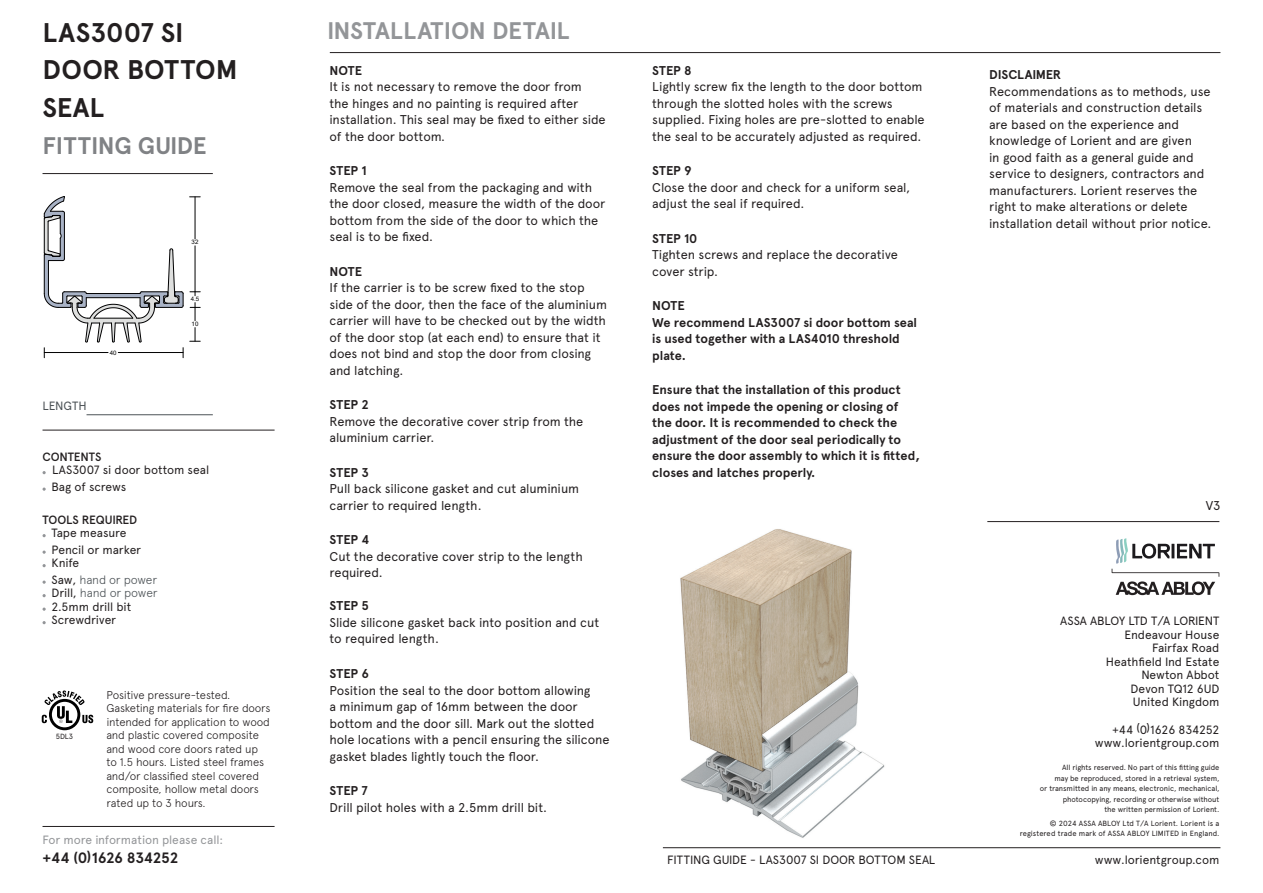
<style>
.page{position:relative;width:1263px;height:893px;background:#fff}
.page>*{position:absolute;margin:0;border:0;box-sizing:border-box;transform-origin:0 0}
.Main_Header_Title_Grey{font:700 27px/37.5px "Apercu Pro";color:#231f20}
.t1{font:700 24px "Apercu Pro";letter-spacing:-.015em;color:#939598}
.t2{font:700 24px "Apercu Pro";letter-spacing:-.01em;color:#808285}
.t3{font:700 15px "Apercu Pro";letter-spacing:-.02em;color:#231f20}
.Step_Headers{font:12.75px/16.5px "Apercu Pro";letter-spacing:-.01em;color:#231f20}
.Step_copy{font:12.75px/16.5px "Apercu Pro";letter-spacing:-.01em;color:#231f20}
.Step_Headers-2{font:700 12.75px/16.5px "Apercu Pro";letter-spacing:-.005em;color:#231f20}
.Cover_Copy__content_tools{font:12px/13.5px "Apercu Pro";letter-spacing:-.01em;color:#231f20;text-align:right}
.Footer_Regular{font:12px "Apercu Pro";letter-spacing:-.01em;color:#231f20}
.t4{font:12px "Apercu Pro";letter-spacing:-.01em;color:#939598}
.Cover__Heads__content_tools{font:500 12px "Apercu Pro";letter-spacing:-.015em;color:#231f20}
.t5{font:12px "Apercu Pro";color:#4c5256}
.t6{font:300 11.25px/13.5px "Apercu Pro";letter-spacing:-.015em;color:#231f20}
.t7{font:7.5px/10.5px "Apercu Pro";letter-spacing:-.005em;color:#231f20;text-align:right}
.t8{font:6.15px "Arial";color:#000001}
.s1{font-weight:300;color:#4c5256}
.s2{font-weight:700}
</style>
<div class="page">
<hr style="left:330px;top:52px;width:890px;height:1px;background:#231f20">
<hr style="left:43px;top:826px;width:232px;height:1px;background:#231f20">
<hr style="left:663px;top:847px;width:557px;height:1px;background:#231f20">
<hr style="left:987px;top:521px;width:232px;height:1px;background:#231f20">
<svg style="left:1111px;top:538px;width:108px;height:57px"></svg>
<img style="left:680px;top:529px;width:205px;height:309px">
<hr style="left:43px;top:430px;width:232px;height:1px;background:#231f20">
<hr style="left:43px;top:173px;width:170px;height:1px;background:#231f20">
<hr style="left:87px;top:414px;width:126px;height:1px;background:#4c5256">
<hr style="left:118px;top:352px;width:65px;height:1px;background:#000001">
<hr style="left:44px;top:352px;width:64px;height:1px;background:#000001">
<svg style="left:190px;top:328px;width:10px;height:14px"></svg>
<svg style="left:190px;top:303px;width:10px;height:18px"></svg>
<hr style="left:195px;top:246px;width:1px;height:46px;background:#000001">
<hr style="left:195px;top:197px;width:1px;height:42px;background:#000001">
<svg style="left:190px;top:292px;width:10px;height:4px"></svg>
<svg style="left:44px;top:196px;width:140px;height:146px"></svg>
<svg style="left:49px;top:699px;width:31px;height:31px"></svg>
<div style="left:52px;top:702px;width:25px;height:25px;background:#fff;border-radius:50%"></div>
<svg style="left:42px;top:690px;width:51px;height:33px"></svg>
<p class="Main_Header_Title_Grey" style="left:43px;top:12px;width:197px">LAS3007 SI<br>DOOR BOTTOM<br>SEAL</p>
<p class="t2" style="left:43px;top:128px;width:165px">FITTING GUIDE</p>
<p class="t8" style="left:192px;top:238px;width:8px">32</p>
<p class="t5" style="left:43px;top:397px;width:46px">LENGTH</p>
<p class="t8" style="left:110px;top:348px;width:8px">40</p>
<p class="t8" style="left:191px;top:295px;width:10px">4.5</p>
<p class="t8" style="left:192px;top:320px;width:8px">10</p>
<p class="Cover__Heads__content_tools" style="left:43px;top:447px;width:61px">CONTENTS</p>
<p class="Cover_Copy__content_tools" style="left:52px;top:462px;width:159px">LAS3007 si door bottom seal</p>
<p class="Cover_Copy__content_tools" style="left:52px;top:479px;width:76px">Bag of screws</p>
<p class="Cover__Heads__content_tools" style="left:43px;top:510px;width:96px">TOOLS REQUIRED</p>
<p class="Cover_Copy__content_tools" style="left:52px;top:525px;width:77px">Tape measure</p>
<p class="Cover_Copy__content_tools" style="left:52px;top:542px;width:91px;text-align:left">Pencil or marker<br>Knife</p>
<p class="Cover_Copy__content_tools" style="left:52px;top:572px;width:108px;text-align:left">Saw, <span class="s1">hand or power<br></span>Drill, <span class="s1">hand or power<br></span>2.5mm drill bit<br>Screwdriver</p>
<p class="t7" style="left:56px;top:731px;width:19px">5DL3</p>
<p class="t6" style="left:106px;top:687px;width:166px">Positive pressure-tested.<br>Gasketing materials for fire doors intended for application to wood and plastic covered composite and wood core doors rated up to 1.5 hours. Listed steel frames and/or classified steel covered composite, hollow metal doors rated up to 3 hours.</p>
<p class="t4" style="left:43px;top:830px;width:182px">For more information please call:</p>
<p class="t3" style="left:43px;top:847px;width:137px">+44 (0)1626 834252</p>
<h2 class="t1" style="left:327px;top:12px;width:244px">INSTALLATION DETAIL</h2>
<p class="Step_Headers" style="left:330px;top:61px;width:278px"><span class="s2">NOTE<br></span>It is not necessary to remove the door from<br>the hinges and no painting is required after installation. This seal may be fixed to either side of the door bottom.</p>
<p class="Step_Headers-2" style="left:330px;top:162px;width:39px">STEP 1</p>
<p class="Step_Headers" style="left:330px;top:178px;width:277px">Remove the seal from the packaging and with the door closed, measure the width of the door bottom from the side of the door to which the seal is to be fixed.</p>
<p class="Step_Headers" style="left:330px;top:262px;width:279px"><span class="s2">NOTE<br></span>If the carrier is to be screw fixed to the stop side of the door, then the face of the aluminium carrier will have to be checked out by the width of the door stop (at each end) to ensure that it does not bind and stop the door from closing and latching.</p>
<p class="Step_Headers-2" style="left:330px;top:396px;width:41px">STEP 2</p>
<p class="Step_Headers" style="left:330px;top:412px;width:255px">Remove the decorative cover strip from the aluminium carrier.</p>
<p class="Step_Headers" style="left:330px;top:463px;width:251px"><span class="s2">STEP 3<br></span>Pull back silicone gasket and cut aluminium carrier to required length.</p>
<p class="Step_Headers" style="left:330px;top:531px;width:255px"><span class="s2">STEP 4<br></span>Cut the decorative cover strip to the length required.</p>
<p class="Step_copy" style="left:330px;top:597px;width:271px"><span class="s2">STEP 5<br></span>Slide silicone gasket back into position and cut to required length.</p>
<p class="Step_Headers-2" style="left:330px;top:664px;width:41px">STEP 6</p>
<p class="Step_Headers" style="left:330px;top:681px;width:281px">Position the seal to the door bottom allowing<br>a minimum gap of 16mm between the door bottom and the door sill. Mark out the slotted hole locations with a pencil ensuring the silicone gasket blades lightly touch the floor.</p>
<p class="Step_Headers-2" style="left:330px;top:781px;width:40px">STEP 7</p>
<p class="Step_Headers" style="left:330px;top:798px;width:219px">Drill pilot holes with a 2.5mm drill bit.</p>
<p class="Step_Headers" style="left:652px;top:61px;width:274px"><span class="s2">STEP 8<br></span>Lightly screw fix the length to the door bottom through the slotted holes with the screws supplied. Fixing holes are pre-slotted to enable the seal to be accurately adjusted as required.</p>
<p class="Step_Headers-2" style="left:652px;top:162px;width:41px">STEP 9</p>
<p class="Step_Headers" style="left:652px;top:178px;width:259px">Close the door and check for a uniform seal, adjust the seal if required.</p>
<p class="Step_Headers-2" style="left:652px;top:229px;width:47px">STEP 10</p>
<p class="Step_Headers" style="left:652px;top:245px;width:247px">Tighten screws and replace the decorative cover strip.</p>
<p class="Step_Headers-2" style="left:652px;top:297px;width:266px">NOTE<br>We recommend LAS3007 si door bottom seal is used together with a LAS4010 threshold plate.</p>
<p class="Step_Headers-2" style="left:652px;top:381px;width:269px">Ensure that the installation of this product does not impede the opening or closing of the door. It is recommended to check the adjustment of the door seal periodically to ensure the door assembly to which it is fitted, closes and latches properly.</p>
<p class="Footer_Regular" style="left:667px;top:851px;width:270px">FITTING GUIDE - LAS3007 SI DOOR BOTTOM SEAL</p>
<p class="Step_Headers-2" style="left:989px;top:66px;width:73px">DISCLAIMER</p>
<p class="Step_copy" style="left:989px;top:82px;width:224px">Recommendations as to methods, use of materials and construction details are based on the experience and knowledge of Lorient and are given<br>in good faith as a general guide and service to designers, contractors and manufacturers. Lorient reserves the right to make alterations or delete installation detail without prior notice.</p>
<p class="Step_copy" style="left:1206px;top:497px;width:16px">V3</p>
<p class="Cover_Copy__content_tools" style="left:1060px;top:613px;width:161px">ASSA ABLOY LTD T/A LORIENT<br>Endeavour House<br>Fairfax Road<br>Heathfield Ind Estate<br>Newton Abbot<br>Devon TQ12 6UD<br>United Kingdom</p>
<p class="Cover_Copy__content_tools" style="left:1095px;top:721px;width:126px">+44 (0)1626 834252 www.lorientgroup.com</p>
<p class="t7" style="left:1040px;top:762px;width:181px">All rights reserved. No part of this fitting guide<br>may be reproduced, stored in a retrieval system,<br>or transmitted in any means, electronic, mechanical, photocopying, recording or otherwise without<br>the written permission of Lorient.</p>
<p class="t7" style="left:1020px;top:817px;width:201px">© 2024 ASSA ABLOY Ltd T/A Lorient. Lorient is a registered trade mark of ASSA ABLOY LIMITED in England.</p>
<p class="Cover_Copy__content_tools" style="left:1095px;top:852px;width:126px">www.lorientgroup.com</p>
</div>
